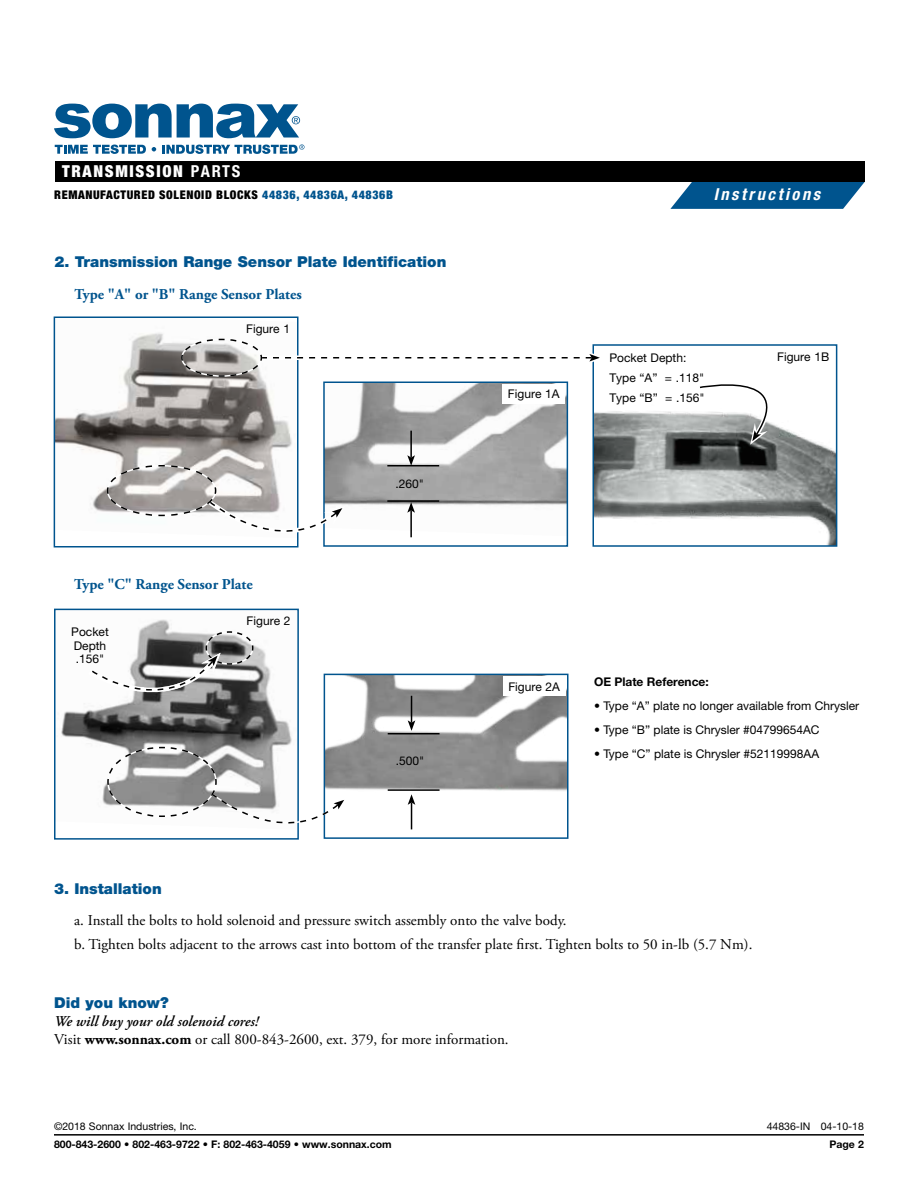
<style>
.page{position:relative;width:918px;height:1188px;background:#fff}
.page>*{position:absolute;margin:0;border:0;box-sizing:border-box;transform-origin:0 0}
.t1{font:900 condensed 16.5px "Helvetica Neue LT Std";letter-spacing:.1em;color:#fff}
.t2{font:italic 700 condensed 16.5px "Helvetica Neue LT Std";letter-spacing:.155em;color:#fff}
.t3{font:15px/24px "Adobe Garamond Pro";color:#000}
.t4{font:900 15px "Helvetica Neue LT Std";color:#00548e}
.t5{font:700 15px "Adobe Garamond Pro";color:#00548e}
.t6{font:12px/13.5px "Helvetica Neue LT Std";color:#000}
.t7{font:900 condensed 12px "Helvetica Neue LT Std";letter-spacing:.05em;color:#000}
.t8{font:700 12px "Helvetica Neue LT Std";color:#000}
.t9{font:700 10.5px "Helvetica Neue LT Std";color:#000}
.t10{font:10.5px "Helvetica Neue LT Std";color:#000}
.s1{font-weight:700}
.s2{color:#00548e}
.s3{font-weight:600;font-style:italic}
</style>
<div class="page">
<svg style="left:55px;top:145px;width:91px;height:9px"></svg>
<svg style="left:152px;top:147px;width:4px;height:4px"></svg>
<svg style="left:162px;top:144px;width:142px;height:10px"></svg>
<svg style="left:54px;top:104px;width:246px;height:34px"></svg>
<svg style="left:670px;top:182px;width:195px;height:27px"></svg>
<div style="left:55px;top:161px;width:810px;height:21px;background:#000"></div>
<hr style="left:54px;top:1134px;width:810px;height:2px;background:#000">
<img style="left:333px;top:677px;width:232px;height:128px">
<div style="left:324px;top:674px;width:244px;height:165px;border:2px solid #00548e"></div>
<hr style="left:388px;top:733px;width:52px;height:1px;background:#000">
<hr style="left:388px;top:789px;width:52px;height:2px;background:#000">
<svg style="left:408px;top:794px;width:7px;height:35px"></svg>
<svg style="left:408px;top:696px;width:7px;height:35px"></svg>
<div style="left:503px;top:677px;width:63px;height:19px;background:#fff"></div>
<img style="left:61px;top:619px;width:231px;height:186px">
<div style="left:54px;top:609px;width:245px;height:231px;border:2px solid #00548e"></div>
<svg style="left:106px;top:746px;width:238px;height:94px"></svg>
<img style="left:326px;top:385px;width:239px;height:120px">
<div style="left:323px;top:382px;width:245px;height:165px;border:2px solid #00548e"></div>
<hr style="left:387px;top:465px;width:52px;height:1px;background:#000">
<hr style="left:387px;top:500px;width:52px;height:2px;background:#000">
<hr style="left:410px;top:510px;width:2px;height:27px;background:#000">
<svg style="left:407px;top:502px;width:8px;height:11px"></svg>
<hr style="left:410px;top:431px;width:2px;height:27px;background:#000">
<svg style="left:407px;top:455px;width:8px;height:10px"></svg>
<div style="left:502px;top:385px;width:63px;height:19px;background:#fff"></div>
<img style="left:57px;top:333px;width:235px;height:179px">
<div style="left:54px;top:316px;width:244px;height:232px;border:2px solid #00548e"></div>
<svg style="left:106px;top:464px;width:239px;height:84px"></svg>
<img style="left:595px;top:411px;width:239px;height:133px">
<div style="left:592px;top:344px;width:245px;height:203px;border:2px solid #00548e"></div>
<div style="left:771px;top:347px;width:64px;height:19px;background:#fff"></div>
<svg style="left:694px;top:384px;width:104px;height:61px"></svg>
<svg style="left:180px;top:338px;width:424px;height:40px"></svg>
<svg style="left:85px;top:631px;width:169px;height:88px"></svg>
<p class="t1" style="left:62px;top:161px;width:180px">TRANSMISSION <span class="s1">PARTS</span></p>
<p class="t7" style="left:54px;top:187px;width:340px">REMANUFACTURED SOLENOID BLOCKS <span class="s2">44836, 44836A, 44836B</span></p>
<p class="t4" style="left:54px;top:253px;width:394px">2. Transmission Range Sensor Plate Identification</p>
<p class="t5" style="left:75px;top:285px;width:229px">Type "A" or "B" Range Sensor Plates</p>
<p class="t6" style="left:246px;top:322px;width:45px">Figure 1</p>
<p class="t5" style="left:74px;top:575px;width:180px">Type "C" Range Sensor Plate</p>
<p class="t6" style="left:71px;top:625px;width:39px">Pocket<br>Depth .156"</p>
<p class="t6" style="left:247px;top:614px;width:45px">Figure 2</p>
<p class="t6" style="left:396px;top:477px;width:30px">.260"</p>
<p class="t6" style="left:396px;top:754px;width:30px">.500"</p>
<p class="t2" style="left:714px;top:185px;width:108px">Instructions</p>
<p class="t6" style="left:508px;top:387px;width:53px">Figure 1A</p>
<p class="t6" style="left:609px;top:351px;width:79px">Pocket Depth:</p>
<p class="t6" style="left:777px;top:349px;width:54px">Figure 1B</p>
<p class="t6" style="left:609px;top:368px;width:97px;line-height:20.2px">Type “A” = .118"<br>Type “B” = .156"</p>
<p class="t6" style="left:508px;top:679px;width:53px">Figure 2A</p>
<p class="t8" style="left:594px;top:675px;width:116px">OE Plate Reference:</p>
<p class="t6" style="left:594px;top:699px;width:267px">• Type “A” plate no longer available from Chrysler</p>
<p class="t6" style="left:594px;top:723px;width:227px">• Type “B” plate is Chrysler #04799654AC</p>
<p class="t6" style="left:594px;top:747px;width:227px">• Type “C” plate is Chrysler #52119998AA</p>
<p class="t4" style="left:54px;top:879px;width:109px">3. Installation</p>
<p class="t3" style="left:74px;top:909px;width:680px">a. Install the bolts to hold solenoid and pressure switch assembly onto the valve body.<br>b. Tighten bolts adjacent to the arrows cast into bottom of the transfer plate first. Tighten bolts to 50 in-lb (5.7 Nm).</p>
<p class="t4" style="left:54px;top:993px;width:116px">Did you know?</p>
<p class="t3" style="left:54px;top:1012px;width:456px;line-height:18px"><span class="s3">We will buy your old solenoid cores!<br></span>Visit <span class="s1">www.sonnax.com</span> or call 800-843-2600, ext. 379, for more information.</p>
<p class="t10" style="left:54px;top:1120px;width:144px">©2018 Sonnax Industries, Inc.</p>
<p class="t10" style="left:767px;top:1120px;width:99px">44836-IN 04-10-18</p>
<p class="t9" style="left:54px;top:1138px;width:339px">800-843-2600 • 802-463-9722 • F: 802-463-4059 • www.sonnax.com</p>
<p class="t9" style="left:829px;top:1138px;width:36px">Page 2</p>
</div>
